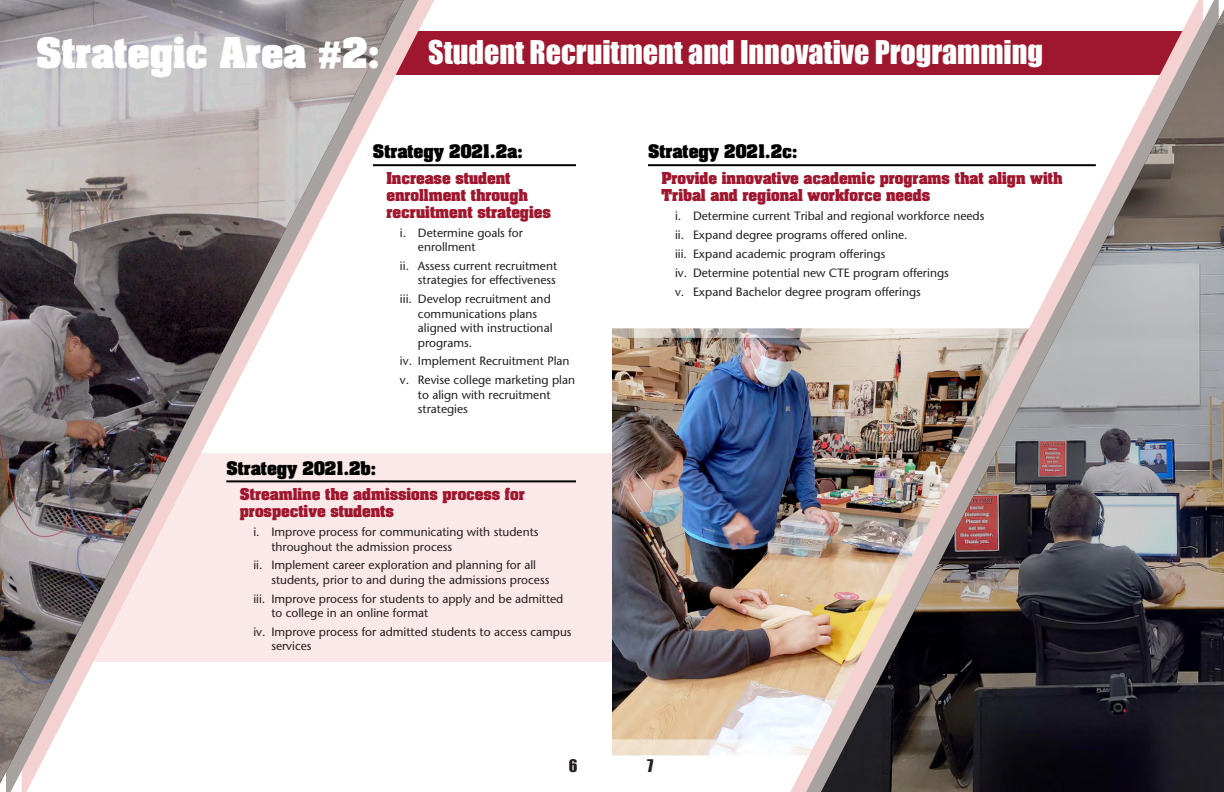
<style>
.page{position:relative;width:1224px;height:792px;background:#fff}
.page>*{position:absolute;margin:0;border:0;box-sizing:border-box;transform-origin:0 0}
.Strategic_Plan{font:700 36px "Aachen";color:#fff}
.plan_title{font:30px "Impact";color:#fff}
._2021_title{font:700 16px "Aachen";color:#000}
.t1{font:16px "Impact";color:#231f20}
.strategy_title{font:700 14px/16.8px "Aachen";color:#9f172e}
.roman_text{font:12px/14.4px "ATC Onyx";color:#231f20}
.s1{font-family:"Arial";font-weight:900}
</style>
<div class="page">
<div style="left:331px;top:31px;width:893px;height:44px;background:#9f172e"></div>
<img style="left:612px;top:328px;width:178px;height:427px">
<img style="left:821px;top:10px;width:403px;height:782px">
<div style="left:75px;top:453px;width:537px;height:209px;background:#fbe8e8"></div>
<img style="left:0;top:0;width:404px;height:784px">
<hr style="left:373px;top:164px;width:203px;height:2px;background:#000">
<hr style="left:226px;top:480px;width:350px;height:2px;background:#000">
<hr style="left:648px;top:164px;width:448px;height:2px;background:#000">
<img style="left:612px;top:338px;width:397px;height:402px">
<p class="Strategic_Plan" style="left:36px;top:25px;width:346px">Strategic Area <span class="s1">#</span>2:</p>
<p class="plan_title" style="left:428px;top:29px;width:616px">Student Recruitment and Innovative Programming</p>
<p class="_2021_title" style="left:373px;top:140px;width:151px">Strategy 2021.2a:</p>
<p class="strategy_title" style="left:386px;top:169px;width:166px">Increase student enrollment through recruitment strategies</p>
<p class="roman_text" style="left:418px;top:225px;width:107px;text-indent:-18px">i. Determine goals for enrollment</p>
<p class="roman_text" style="left:400px;top:259px;width:159px;text-align:right">ii. Assess current recruitment strategies for effectiveness</p>
<p class="roman_text" style="left:418px;top:292px;width:136px;text-indent:-18px">iii. Develop recruitment and communications plans aligned with instructional programs.</p>
<p class="roman_text" style="left:400px;top:354px;width:171px">iv. Implement Recruitment Plan</p>
<p class="roman_text" style="left:418px;top:373px;width:159px;text-indent:-18px">v. Revise college marketing plan to align with recruitment strategies</p>
<p class="_2021_title" style="left:226px;top:456px;width:151px">Strategy 2021.2b:</p>
<p class="strategy_title" style="left:240px;top:486px;width:287px">Streamline the admissions process for prospective students</p>
<p class="roman_text" style="left:271px;top:525px;width:269px;text-indent:-18px">i. Improve process for communicating with students throughout the admission process</p>
<p class="roman_text" style="left:271px;top:558px;width:280px;text-indent:-18px">ii. Implement career exploration and planning for all students, prior to and during the admissions process</p>
<p class="roman_text" style="left:271px;top:591px;width:294px;text-indent:-18px">iii. Improve process for students to apply and be admitted to college in an online format</p>
<p class="roman_text" style="left:271px;top:625px;width:302px;text-indent:-18px">iv. Improve process for admitted students to access campus services</p>
<p class="_2021_title" style="left:648px;top:140px;width:151px">Strategy 2021.2c:</p>
<p class="strategy_title" style="left:662px;top:169px;width:403px">Provide innovative academic programs that align with<br>Tribal and regional workforce needs</p>
<p class="roman_text" style="left:675px;top:208px;width:311px">i. Determine current Tribal and regional workforce needs</p>
<p class="roman_text" style="left:675px;top:227px;width:234px">ii. Expand degree programs offered online.</p>
<p class="roman_text" style="left:675px;top:246px;width:212px">iii. Expand academic program offerings</p>
<p class="roman_text" style="left:675px;top:265px;width:275px">iv. Determine potential new CTE program offerings</p>
<p class="roman_text" style="left:675px;top:284px;width:247px">v. Expand Bachelor degree program offerings</p>
<h3 class="t1" style="left:569px;top:753px;width:10px">6</h3>
<h3 class="t1" style="left:647px;top:753px;width:8px">7</h3>
</div>
